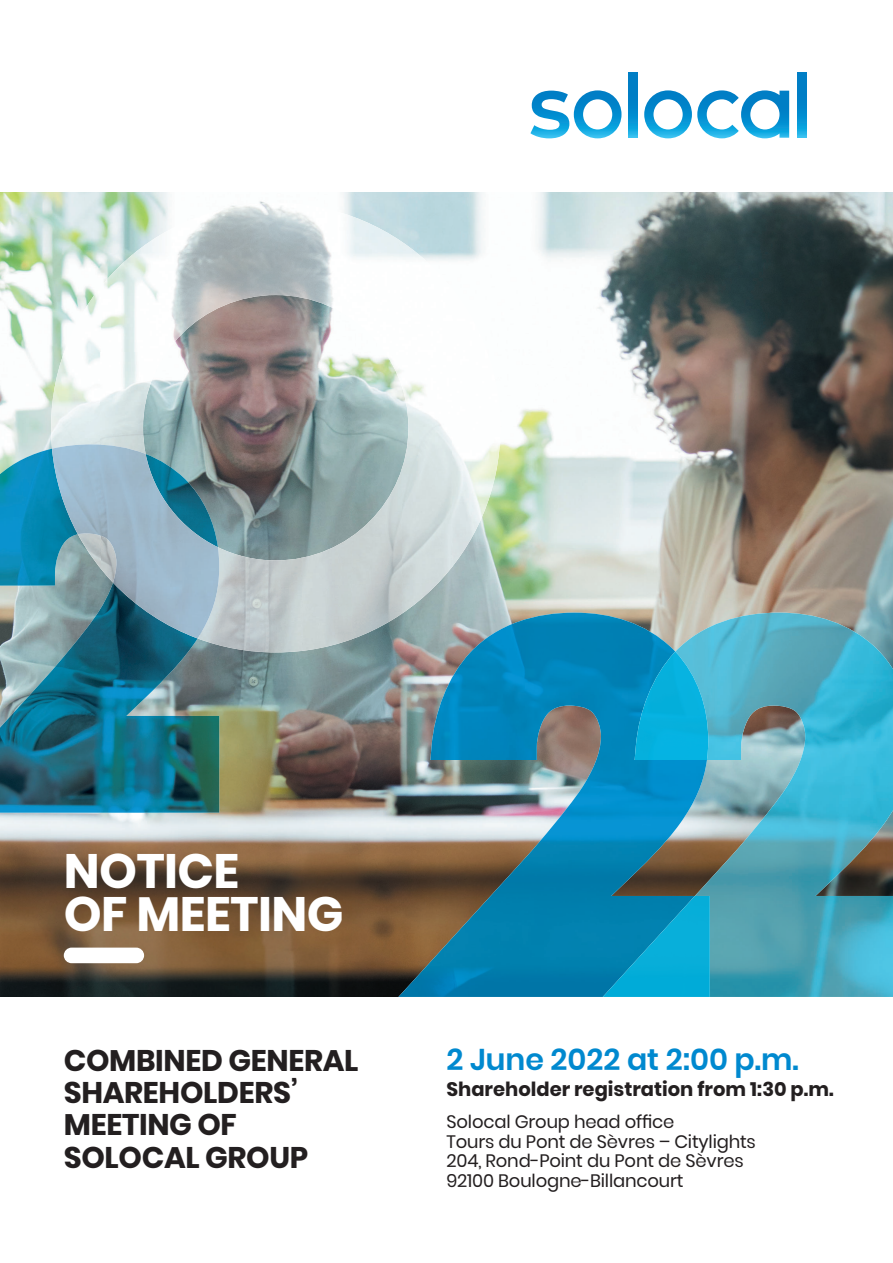
<style>
.page{position:relative;width:893px;height:1263px;background:#fff}
.page>*{position:absolute;margin:0;border:0;box-sizing:border-box;transform-origin:0 0}
.t1{font:700 48.15px/42.8px "Poppins";letter-spacing:-.01em;color:#fff}
.t2{font:600 30px "Poppins";color:#0089cf}
.t3{font:700 29.85px/32.1px "Poppins";letter-spacing:-.01em;color:#231f20}
.t4{font:700 19.5px "Poppins";color:#231f20}
.t5{font:18px/19.5px "Poppins";letter-spacing:-.01em;color:#231f20}
</style>
<div class="page">
<img style="left:0;top:192px;width:893px;height:805px">
<img style="left:0;top:586px;width:219px;height:227px">
<img style="left:0;top:449px;width:52px;height:137px">
<svg style="left:64px;top:947px;width:80px;height:16px"></svg>
<svg style="left:628px;top:72px;width:10px;height:66px"></svg>
<svg style="left:797px;top:72px;width:10px;height:66px"></svg>
<svg style="left:530px;top:90px;width:91px;height:48px"></svg>
<svg style="left:644px;top:90px;width:145px;height:48px"></svg>
<img style="left:100px;top:203px;width:151px;height:150px">
<img style="left:250px;top:203px;width:201px;height:100px">
<img style="left:51px;top:285px;width:50px;height:165px">
<img style="left:450px;top:285px;width:50px;height:286px">
<img style="left:318px;top:302px;width:133px;height:51px">
<img style="left:100px;top:352px;width:68px;height:51px">
<img style="left:383px;top:352px;width:68px;height:51px">
<img style="left:100px;top:403px;width:47px;height:41px">
<img style="left:400px;top:403px;width:51px;height:210px">
<img style="left:350px;top:469px;width:51px;height:172px">
<img style="left:200px;top:546px;width:51px;height:106px">
<img style="left:300px;top:535px;width:51px;height:117px">
<img style="left:250px;top:552px;width:51px;height:100px">
<svg style="left:196px;top:638px;width:5px;height:3px"></svg>
<img style="left:52px;top:444px;width:167px;height:194px">
<img style="left:398px;top:613px;width:205px;height:384px">
<img style="left:603px;top:613px;width:290px;height:384px">
<img style="left:603px;top:652px;width:107px;height:345px">
<h1 class="t1" style="left:64px;top:850px;width:281px">NOTICE<br>OF MEETING</h1>
<h3 class="t3" style="left:64px;top:1044px;width:296px">COMBINED GENERAL<br>SHAREHOLDERS’<br>MEETING OF<br>SOLOCAL GROUP</h3>
<h2 class="t2" style="left:446px;top:1038px;width:354px">2 June 2022 at 2:00 p.m.</h2>
<p class="t4" style="left:446px;top:1075px;width:389px">Shareholder registration from 1:30 p.m.</p>
<p class="t5" style="left:446px;top:1112px;width:311px">Solocal Group head office<br>Tours du Pont de Sèvres – Citylights<br>204, Rond-Point du Pont de Sèvres<br>92100 Boulogne-Billancourt</p>
</div>
